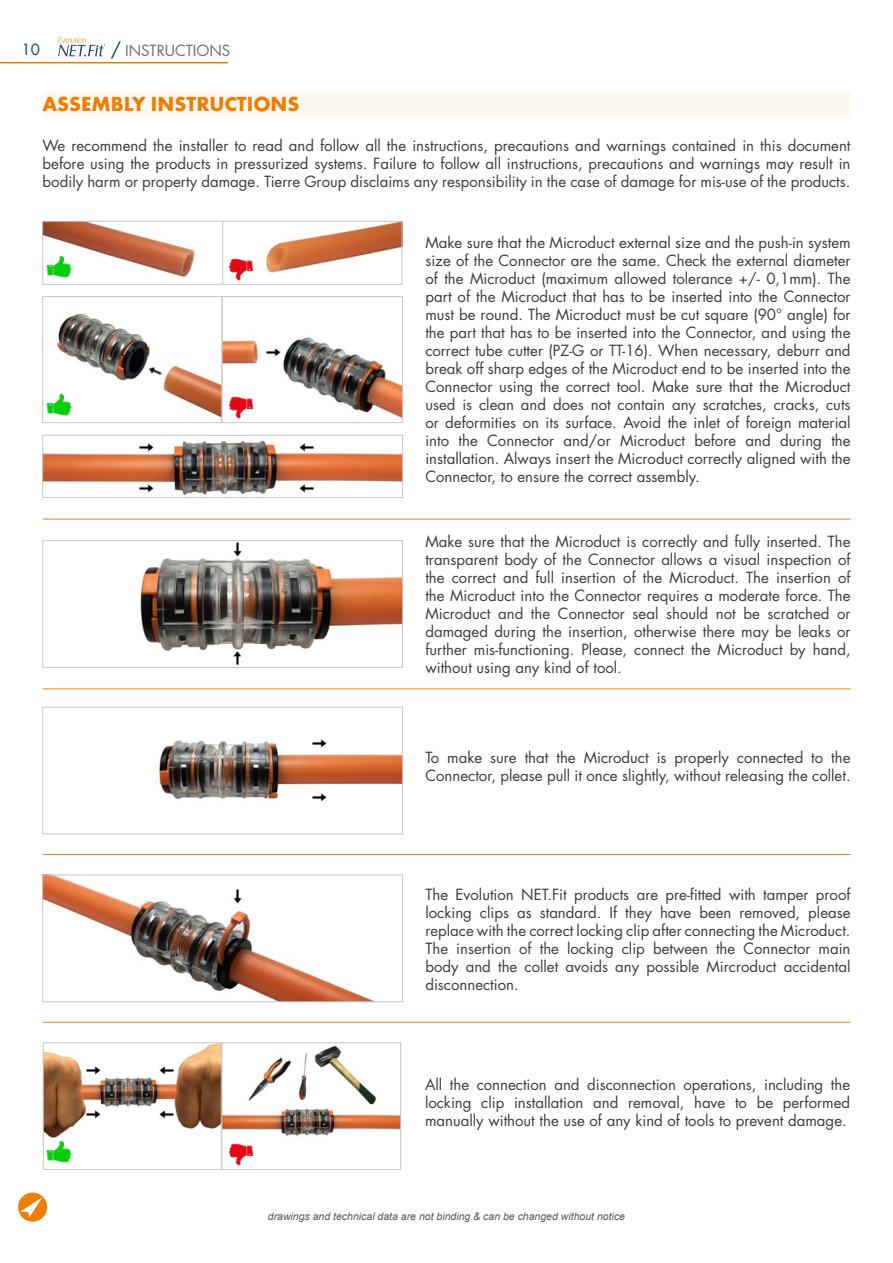
<style>
.page{position:relative;width:893px;height:1263px;background:#fff}
.page>*{position:absolute;margin:0;border:0;box-sizing:border-box;transform-origin:0 0}
.t1{font:21px "Futura T Bold";color:#ef7d00}
.t2{font:15px/18px "Futura Std";color:#3c3c3b;text-align:justify}
.t3{font:15px "Futura Std";color:#706f6f}
.t4{font:15px "Futura Std";color:#193f77}
.t5{font:italic 10.5px "Arial";color:#575756}
.t6{font:2.7px "Arial";color:#003d7c}
.s1{font-size:18px;color:#003d7c}
</style>
<div class="page">
<hr style="left:0;top:62px;width:228px;height:1px;background:#ef7d00">
<svg style="left:58px;top:37px;width:46px;height:20px"></svg>
<svg style="left:18px;top:1192px;width:29px;height:30px"></svg>
<img style="left:56px;top:313px;width:345px;height:105px">
<div style="left:42px;top:296px;width:180px;height:127px;border:1px solid #c6c6c6"></div>
<hr style="left:43px;top:519px;width:808px;height:1px;background:#ef7e26">
<hr style="left:43px;top:688px;width:808px;height:1px;background:#ef7e26">
<hr style="left:43px;top:854px;width:808px;height:1px;background:#ef7e26">
<hr style="left:43px;top:1022px;width:808px;height:1px;background:#ef7e26">
<img style="left:44px;top:223px;width:356px;height:55px">
<div style="left:42px;top:221px;width:181px;height:64px;border:1px solid #c6c6c6"></div>
<div style="left:223px;top:221px;width:179px;height:64px;border:1px solid #c6c6c6"></div>
<img style="left:159px;top:740px;width:242px;height:60px">
<div style="left:42px;top:707px;width:361px;height:127px;border:1px solid #c6c6c6"></div>
<img style="left:44px;top:877px;width:328px;height:123px">
<div style="left:42px;top:875px;width:361px;height:127px;border:1px solid #c6c6c6"></div>
<img style="left:44px;top:440px;width:357px;height:55px">
<div style="left:42px;top:435px;width:361px;height:63px;border:1px solid #c6c6c6"></div>
<img style="left:45px;top:1043px;width:354px;height:126px">
<div style="left:222px;top:1042px;width:179px;height:128px;border:1px solid #c6c6c6"></div>
<div style="left:43px;top:1042px;width:178px;height:128px;border:1px solid #c6c6c6"></div>
<img style="left:142px;top:360px;width:22px;height:17px">
<img style="left:310px;top:739px;width:20px;height:9px">
<img style="left:310px;top:793px;width:20px;height:9px">
<img style="left:232px;top:888px;width:10px;height:20px">
<div style="left:222px;top:296px;width:181px;height:127px;border:1px solid #c6c6c6"></div>
<img style="left:264px;top:347px;width:20px;height:10px">
<img style="left:137px;top:442px;width:20px;height:10px">
<img style="left:137px;top:484px;width:20px;height:9px">
<img style="left:296px;top:442px;width:19px;height:10px">
<img style="left:296px;top:484px;width:19px;height:9px">
<img style="left:140px;top:558px;width:261px;height:93px">
<div style="left:42px;top:540px;width:361px;height:128px;border:1px solid #c6c6c6"></div>
<img style="left:84px;top:1110px;width:20px;height:10px">
<img style="left:84px;top:1066px;width:20px;height:10px">
<img style="left:156px;top:1110px;width:20px;height:10px">
<img style="left:156px;top:1066px;width:20px;height:10px">
<img style="left:42px;top:250px;width:34px;height:35px">
<img style="left:42px;top:1136px;width:34px;height:34px">
<img style="left:42px;top:389px;width:34px;height:34px">
<img style="left:223px;top:250px;width:32px;height:35px">
<img style="left:223px;top:1136px;width:32px;height:34px">
<img style="left:223px;top:389px;width:32px;height:34px">
<img style="left:232px;top:540px;width:10px;height:20px">
<img style="left:233px;top:647px;width:10px;height:20px">
<div style="left:43px;top:92px;width:808px;height:25px;background:#fef8f3"></div>
<p class="t4" style="left:22px;top:40px;width:20px">10</p>
<p class="t3" style="left:111px;top:41px;width:121px"><span class="s1">/</span> INSTRUCTIONS</p>
<p class="t6" style="left:104px;top:43px;width:4px">®</p>
<h1 class="t1" style="left:42px;top:92px;width:259px">ASSEMBLY INSTRUCTIONS</h1>
<p class="t2" style="left:43px;top:136px;width:809px">We recommend the installer to read and follow all the instructions, precautions and warnings contained in this document before using the products in pressurized systems. Failure to follow all instructions, precautions and warnings may result in bodily harm or property damage. Tierre Group disclaims any responsibility in the case of damage for mis-use of the products.</p>
<p class="t2" style="left:425px;top:234px;width:427px">Make sure that the Microduct external size and the push-in system size of the Connector are the same. Check the external diameter of the Microduct (maximum allowed tolerance +/- 0,1mm). The part of the Microduct that has to be inserted into the Connector must be round. The Microduct must be cut square (90° angle) for the part that has to be inserted into the Connector, and using the correct tube cutter (PZ-G or TT-16). When necessary, deburr and break off sharp edges of the Microduct end to be inserted into the Connector using the correct tool. Make sure that the Microduct used is clean and does not contain any scratches, cracks, cuts or deformities on its surface. Avoid the inlet of foreign material into the Connector and/or Microduct before and during the installation. Always insert the Microduct correctly aligned with the Connector, to ensure the correct assembly.</p>
<p class="t2" style="left:425px;top:532px;width:427px">Make sure that the Microduct is correctly and fully inserted. The transparent body of the Connector allows a visual inspection of the correct and full insertion of the Microduct. The insertion of the Microduct into the Connector requires a moderate force. The Microduct and the Connector seal should not be scratched or damaged during the insertion, otherwise there may be leaks or further mis-functioning. Please, connect the Microduct by hand, without using any kind of tool.</p>
<p class="t2" style="left:425px;top:749px;width:427px">To make sure that the Microduct is properly connected to the<br>Connector, please pull it once slightly, without releasing the collet.</p>
<p class="t2" style="left:425px;top:885px;width:427px">The Evolution NET.Fit products are pre-fitted with tamper proof locking clips as standard. If they have been removed, please replace with the correct locking clip after connecting the Microduct.<br>The insertion of the locking clip between the Connector main body and the collet avoids any possible Mircroduct accidental disconnection.</p>
<p class="t2" style="left:425px;top:1076px;width:427px">All the connection and disconnection operations, including the locking clip installation and removal, have to be performed manually without the use of any kind of tools to prevent damage.</p>
<p class="t5" style="left:268px;top:1210px;width:359px">drawings and technical data are not binding &amp; can be changed without notice</p>
</div>
